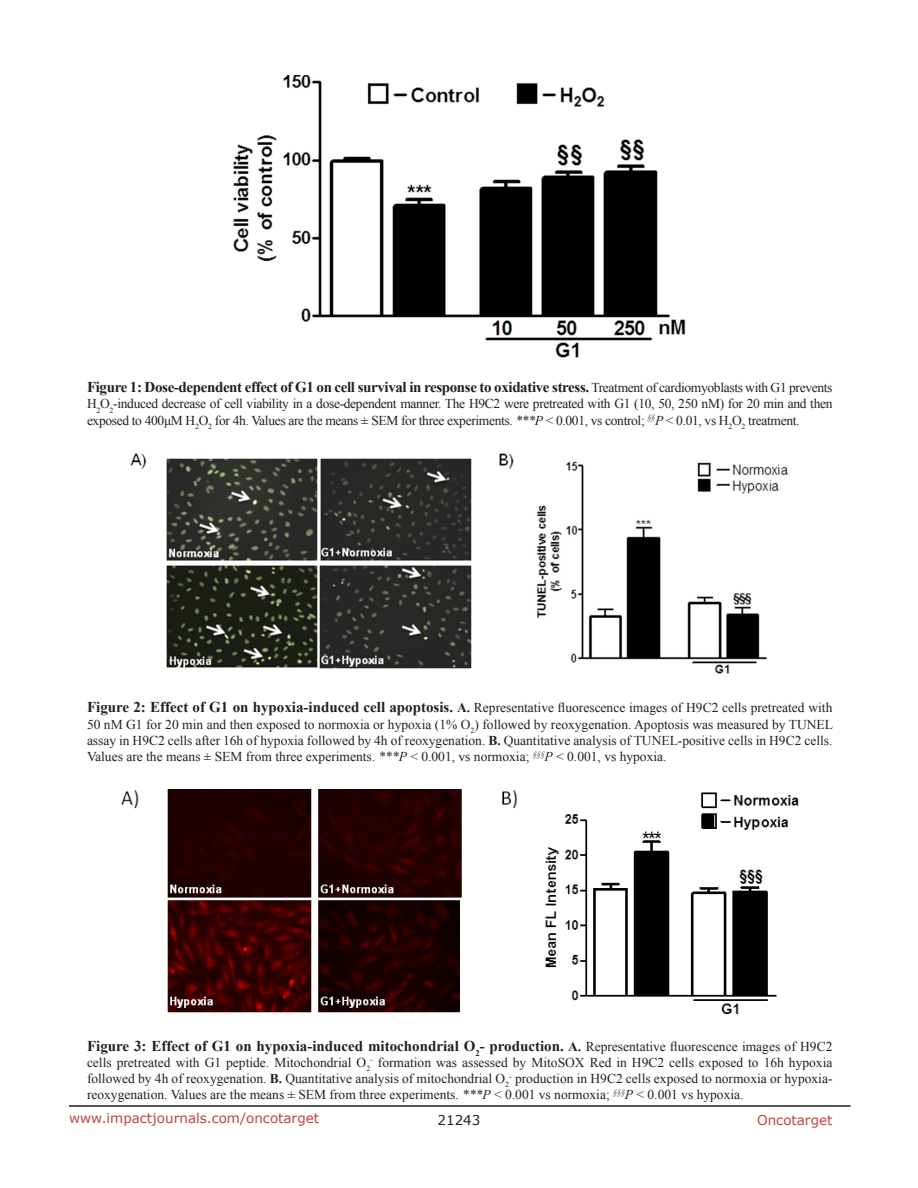
<style>
.page{position:relative;width:918px;height:1188px;background:#fff}
.page>*{position:absolute;margin:0;border:0;box-sizing:border-box;transform-origin:0 0}
.figuretext{font:700 15px "Times New Roman";letter-spacing:-.025em;color:#231f20}
.figuretext-2{font:700 15px "Times New Roman";color:#231f20}
.figuretext-3{font:13.5px/16.2px "Times New Roman";letter-spacing:-.025em;color:#231f20;text-align:justify}
.t1{font:13.5px "Verdana";color:#c24141}
.t2{font:13.5px "Verdana";color:#231f20}
.s1{font-weight:400;font-size:13.5px}
.s2{font-style:italic}
.s3{font-weight:700;font-size:15px}
.s4{font-weight:700}
.s5{font-size:13.5px}
</style>
<div class="page">
<hr style="left:69px;top:1105px;width:781px;height:2px;background:#231f20">
<img style="left:233px;top:75px;width:453px;height:283px">
<img style="left:130px;top:453px;width:658px;height:221px">
<img style="left:121px;top:789px;width:677px;height:224px">
<p class="figuretext" style="left:87px;top:377px;width:747px">Figure 1: Dose-dependent effect of G1 on cell survival in response to oxidative stress. <span class="s1">Treatment of cardiomyoblasts with G1 prevents</span></p>
<p class="figuretext-3" style="left:87px;top:396px;width:747px">H<sub>2</sub>O<sub>2</sub>-induced decrease of cell viability in a dose-dependent manner. The H9C2 were pretreated with G1 (10, 50, 250 nM) for 20 min and then exposed to 400μM H<sub>2</sub>O<sub>2</sub> for 4h. Values are the means ± SEM for three experiments. <span class="s2">***P</span> &lt; 0.001, vs control; <sup>§§</sup><span class="s2">P</span> &lt; 0.01, vs H<sub>2</sub>O<sub>2</sub> treatment.</p>
<p class="figuretext-3" style="left:87px;top:700px;width:747px"><span class="s3">Figure 2: Effect of G1 on hypoxia-induced cell apoptosis.</span> <span class="s4">A.</span> Representative fluorescence images of H9C2 cells pretreated with 50 nM G1 for 20 min and then exposed to normoxia or hypoxia (1% O<sub>2</sub>) followed by reoxygenation. Apoptosis was measured by TUNEL assay in H9C2 cells after 16h of hypoxia followed by 4h of reoxygenation. <span class="s4">B.</span> Quantitative analysis of TUNEL-positive cells in H9C2 cells.<br>Values are the means ± SEM from three experiments. <span class="s2">***P</span> &lt; 0.001, vs normoxia; <sup>§§§</sup><span class="s2">P</span> &lt; 0.001, vs hypoxia.</p>
<p class="figuretext-2" style="left:87px;top:1035px;width:747px">Figure 3: Effect of G1 on hypoxia-induced mitochondrial O<sub>2</sub>- production. <span class="s5">A.</span> <span class="s1">Representative fluorescence images of H9C2</span></p>
<p class="figuretext-3" style="left:87px;top:1054px;width:747px">cells pretreated with G1 peptide. Mitochondrial O<sub>2</sub><sup>-</sup> formation was assessed by MitoSOX Red in H9C2 cells exposed to 16h hypoxia followed by 4h of reoxygenation. <span class="s4">B.</span> Quantitative analysis of mitochondrial O<sub>2</sub><sup>-</sup> production in H9C2 cells exposed to normoxia or hypoxia&shy;reoxygenation. Values are the means ± SEM from three experiments. <span class="s2">***P</span> &lt; 0.001 vs normoxia; <sup>§§§</sup><span class="s2">P</span> &lt; 0.001 vs hypoxia.</p>
<p class="t1" style="left:69px;top:1109px;width:252px">www.impactjournals.com/oncotarget</p>
<p class="t2" style="left:438px;top:1111px;width:44px">21243</p>
<p class="t1" style="left:757px;top:1111px;width:77px">Oncotarget</p>
</div>
